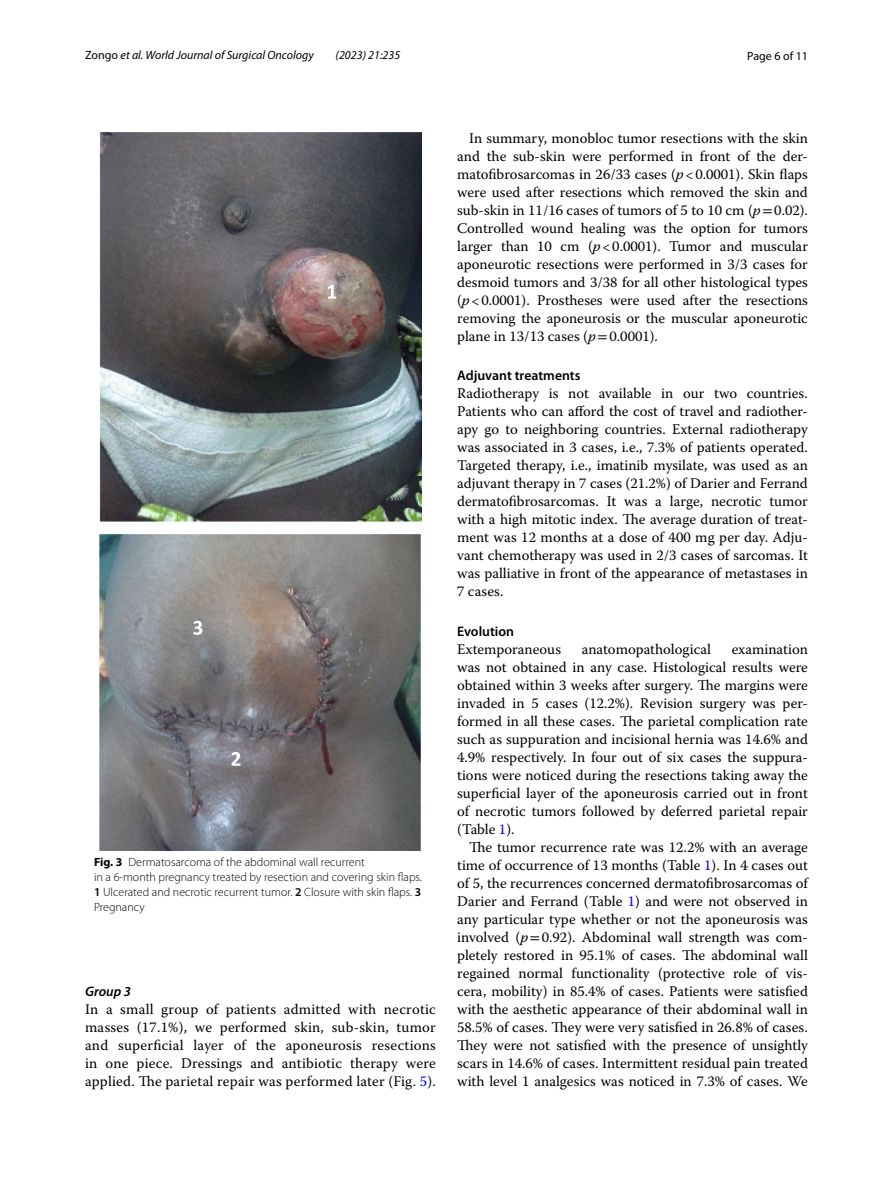
<style>
.page{position:relative;width:893px;height:1187px;background:#fff}
.page>*{position:absolute;margin:0;border:0;box-sizing:border-box;transform-origin:0 0}
.t1{font:14.7px/18px "Warnock Pro";color:#000;text-align:justify}
.t2{font:600 13.8px "Myriad Pro";color:#000}
.t3{font:italic 600 13.8px "Myriad Pro";color:#000}
.t4{font:300 12px/15px "Myriad Pro";color:#000}
.t5{font:italic 12px "Myriad Pro";color:#000}
.t6{font:12px "Myriad Pro";color:#000}
.s1{font-style:normal}
.s2{font-weight:700}
.s3{font-weight:600}
.s4{color:#00f}
.s5{font-style:italic}
.s6{font-family:"STIX"}
</style>
<div class="page">
<img style="left:99px;top:133px;width:322px;height:717px">
<svg style="left:328px;top:285px;width:8px;height:13px"></svg>
<svg style="left:193px;top:620px;width:9px;height:14px"></svg>
<svg style="left:231px;top:752px;width:10px;height:13px"></svg>
<p class="t5" style="left:85px;top:48px;width:230px"><span class="s1">Zongo</span> et al. World Journal of Surgical Oncology</p>
<p class="t5" style="left:336px;top:48px;width:66px">(2023) 21:235</p>
<p class="t6" style="left:747px;top:48px;width:62px">Page 6 of 11</p>
<p class="t4" style="left:94px;top:854px;width:329px"><span class="s2">Fig. 3</span> Dermatosarcoma of the abdominal wall recurrent<br>in a 6-month pregnancy treated by resection and covering skin flaps.<br><span class="s3">1</span> Ulcerated and necrotic recurrent tumor. <span class="s3">2</span> Closure with skin flaps. <span class="s3">3<br></span>Pregnancy</p>
<p class="t3" style="left:85px;top:982px;width:47px">Group 3</p>
<p class="t1" style="left:85px;top:1000px;width:352px">In a small group of patients admitted with necrotic masses (17.1%), we performed skin, sub-skin, tumor and superficial layer of the aponeurosis resections in one piece. Dressings and antibiotic therapy were applied. The parietal repair was performed later (Fig. <span class="s4">5</span>).</p>
<p class="t1" style="left:457px;top:128px;width:352px;text-indent:12px">In summary, monobloc tumor resections with the skin and the sub-skin were performed in front of the der&shy;matofibrosarcomas in 26/33 cases (<span class="s5">p</span>&lt;0.0001). Skin flaps were used after resections which removed the skin and sub-skin in 11/16 cases of tumors of 5 to 10 cm (<span class="s5">p</span><span class="s6">=</span>0.02).<br>Controlled wound healing was the option for tumors larger than 10 cm (<span class="s5">p</span>&lt;0.0001). Tumor and muscular aponeurotic resections were performed in 3/3 cases for desmoid tumors and 3/38 for all other histological types (<span class="s5">p</span>&lt;0.0001). Prostheses were used after the resections removing the aponeurosis or the muscular aponeurotic plane in 13/13 cases (<span class="s5">p</span><span class="s6">=</span>0.0001).</p>
<p class="t2" style="left:457px;top:367px;width:125px">Adjuvant treatments</p>
<p class="t1" style="left:457px;top:384px;width:352px">Radiotherapy is not available in our two countries.<br>Patients who can afford the cost of travel and radiother&shy;apy go to neighboring countries. External radiotherapy was associated in 3 cases, i.e., 7.3% of patients operated.<br>Targeted therapy, i.e., imatinib mysilate, was used as an adjuvant therapy in 7 cases (21.2%) of Darier and Ferrand dermatofibrosarcomas. It was a large, necrotic tumor with a high mitotic index. The average duration of treat&shy;ment was 12 months at a dose of 400 mg per day. Adju&shy;vant chemotherapy was used in 2/3 cases of sarcomas. It was palliative in front of the appearance of metastases in 7 cases.</p>
<p class="t2" style="left:457px;top:622px;width:59px">Evolution</p>
<p class="t1" style="left:457px;top:640px;width:105px">Extemporaneous</p>
<p class="t1" style="left:582px;top:640px;width:131px">anatomopathological</p>
<p class="t1" style="left:457px;top:640px;width:352px;text-indent:275px">examination was not obtained in any case. Histological results were obtained within 3 weeks after surgery. The margins were invaded in 5 cases (12.2%). Revision surgery was per&shy;formed in all these cases. The parietal complication rate such as suppuration and incisional hernia was 14.6% and 4.9% respectively. In four out of six cases the suppura&shy;tions were noticed during the resections taking away the superficial layer of the aponeurosis carried out in front of necrotic tumors followed by deferred parietal repair (Table <span class="s4">1</span>).</p>
<p class="t1" style="left:457px;top:838px;width:352px;text-indent:12px">The tumor recurrence rate was 12.2% with an average time of occurrence of 13 months (Table <span class="s4">1</span>). In 4 cases out of 5, the recurrences concerned dermatofibrosarcomas of Darier and Ferrand (Table <span class="s4">1</span>) and were not observed in any particular type whether or not the aponeurosis was involved (<span class="s5">p</span><span class="s6">=</span>0.92). Abdominal wall strength was com&shy;pletely restored in 95.1% of cases. The abdominal wall regained normal functionality (protective role of vis&shy;cera, mobility) in 85.4% of cases. Patients were satisfied with the aesthetic appearance of their abdominal wall in 58.5% of cases. They were very satisfied in 26.8% of cases.<br>They were not satisfied with the presence of unsightly scars in 14.6% of cases. Intermittent residual pain treated with level 1 analgesics was noticed in 7.3% of cases. We</p>
</div>
